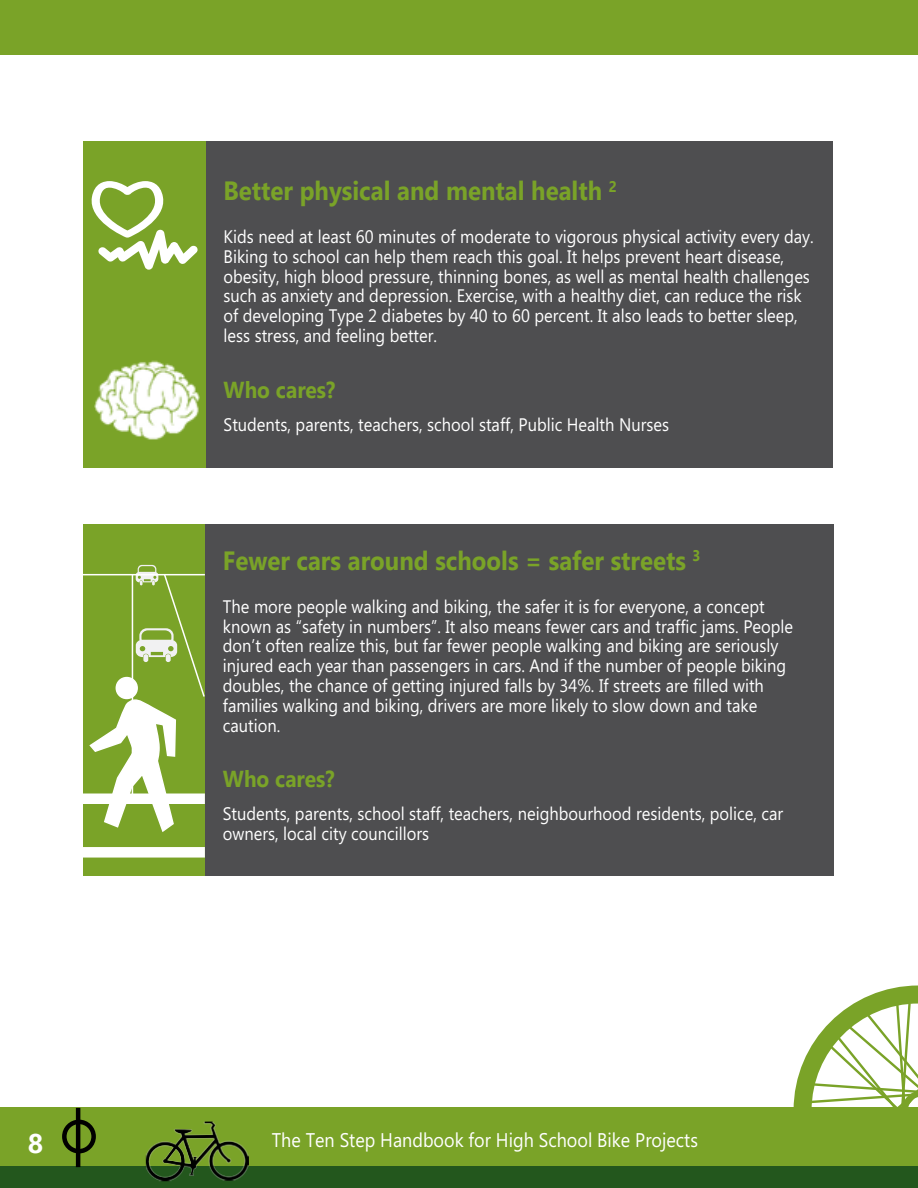
<style>
.page{position:relative;width:918px;height:1188px;background:#fff}
.page>*{position:absolute;margin:0;border:0;box-sizing:border-box;transform-origin:0 0}
.t1{font:700 27px "Gadugi";color:#fff}
.t2{font:700 26.4px "Gadugi";color:#7aa328;scale:.91 1}
.t3{font:700 23.1px "Gadugi";color:#7aa328;scale:.91 1}
.t4{font:19.8px "Microsoft Phags Pa";color:#fff;scale:.91 1}
.t5{font:18.15px/19.8px "Microsoft Phags Pa";color:#fff;scale:.91 1}
</style>
<div class="page">
<svg style="left:794px;top:986px;width:124px;height:121px"></svg>
<div style="left:0;top:1107px;width:918px;height:59px;background:#7aa328"></div>
<div style="left:0;top:1166px;width:918px;height:22px;background:#23571d"></div>
<img style="left:146px;top:1121px;width:103px;height:60px">
<hr style="left:76px;top:1108px;width:4px;height:59px;background:#000">
<div style="left:62px;top:1120px;width:34px;height:33px;border:4px solid #000;border-radius:50%"></div>
<div style="left:0;top:0;width:918px;height:55px;background:#7aa328"></div>
<div style="left:205px;top:524px;width:628px;height:352px;background:#4e4e50"></div>
<div style="left:83px;top:524px;width:122px;height:352px;background:#7aa328"></div>
<div style="left:206px;top:141px;width:627px;height:326px;background:#4e4e50"></div>
<div style="left:83px;top:141px;width:123px;height:326px;background:#7aa328"></div>
<svg style="left:91px;top:181px;width:107px;height:89px"></svg>
<div style="left:77px;top:794px;width:128px;height:10px;background:#fff"></div>
<div style="left:83px;top:847px;width:122px;height:11px;background:#fff"></div>
<img style="left:94px;top:360px;width:105px;height:80px">
<svg style="left:88px;top:565px;width:117px;height:267px"></svg>
<hr style="left:71px;top:574px;width:134px;height:1px;background:#fff">
<hr style="left:132px;top:575px;width:1px;height:229px;background:#fff">
<h1 class="t1" style="left:28px;top:1127px;width:17px">8</h1>
<h2 class="t2" style="left:224px;top:175px;width:434px">Better physical and mental health <sup>2</sup></h2>
<p class="t5" style="left:224px;top:226px;width:650px">Kids need at least 60 minutes of moderate to vigorous physical activity every day.<br>Biking to school can help them reach this goal. It helps prevent heart disease, obesity, high blood pressure, thinning bones, as well as mental health challenges such as anxiety and depression. Exercise, with a healthy diet, can reduce the risk of developing Type 2 diabetes by 40 to 60 percent. It also leads to better sleep, less stress, and feeling better.</p>
<p class="t3" style="left:224px;top:375px;width:124px">Who cares?</p>
<p class="t5" style="left:224px;top:414px;width:491px">Students, parents, teachers, school staff, Public Health Nurses</p>
<h2 class="t2" style="left:223px;top:545px;width:526px">Fewer cars around schools = safer streets <sup>3</sup></h2>
<p class="t5" style="left:223px;top:596px;width:628px">The more people walking and biking, the safer it is for everyone, a concept known as “safety in numbers”. It also means fewer cars and traffic jams. People don’t often realize this, but far fewer people walking and biking are seriously injured each year than passengers in cars. And if the number of people biking doubles, the chance of getting injured falls by 34%. If streets are filled with families walking and biking, drivers are more likely to slow down and take caution.</p>
<p class="t3" style="left:223px;top:765px;width:124px">Who cares?</p>
<p class="t5" style="left:223px;top:803px;width:617px">Students, parents, school staff, teachers, neighbourhood residents, police, car owners, local city councillors</p>
<p class="t4" style="left:272px;top:1126px;width:470px">The Ten Step Handbook for High School Bike Projects</p>
</div>
